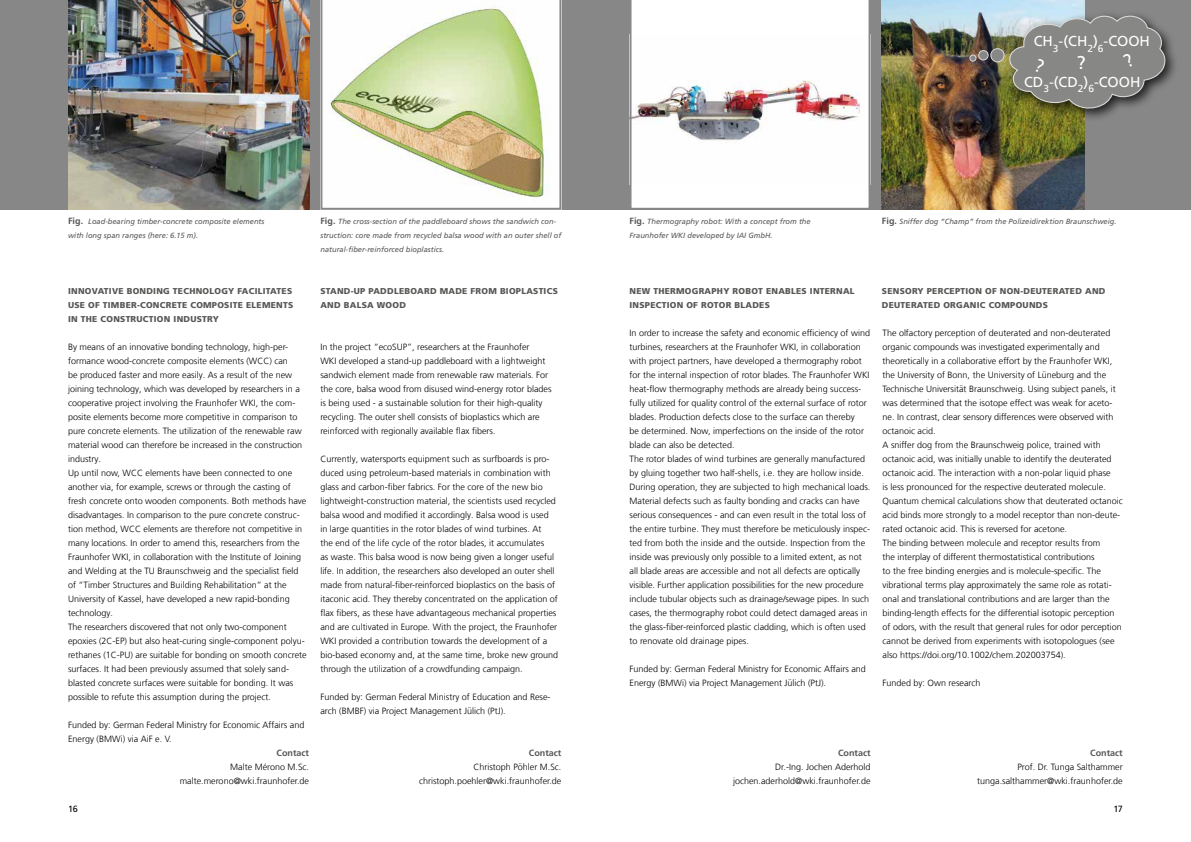
<style>
.page{position:relative;width:1191px;height:842px;background:#fff}
.page>*{position:absolute;margin:0;border:0;box-sizing:border-box;transform-origin:0 0}
.t1{font:18.5px "Frutiger LT Com";color:#fff}
.t2{font:14.4px "Frutiger LT Com";color:#fff}
.t3{font:300 9px/14px "Frutiger LT Com";color:#000}
.t4{font:700 9px "Frutiger LT Com";color:#575756}
.t5{font:9px "Frutiger LT Com";color:#000}
.t6{font:900 8.5px/14px "Frutiger LT Com";letter-spacing:.03em;color:#575756}
.t7{font:italic 7.5px/14px "Frutiger LT Com";color:#575756}
.s1{font-weight:700;font-style:normal;font-size:9px}
</style>
<div class="page">
<div style="left:0;top:0;width:595px;height:210px;background:#878787"></div>
<div style="left:595px;top:0;width:596px;height:210px;background:#878787"></div>
<svg style="left:629px;top:0;width:240px;height:208px;background:#eeebeb"></svg>
<svg style="left:320px;top:0;width:241px;height:210px;background:#dfe1c4"></svg>
<img style="left:68px;top:0;width:241px;height:210px">
<img style="left:882px;top:0;width:203px;height:210px">
<div style="left:1004px;top:11px;width:174px;height:111px;background:#000;opacity:.75"></div>
<div style="left:990px;top:49px;width:14px;height:13px;background:#878787;border-radius:50%"></div>
<div style="left:990px;top:48px;width:14px;height:14px;border:1px solid #dadada;border-radius:50%"></div>
<div style="left:978px;top:51px;width:10px;height:9px;background:#878787;border-radius:50%"></div>
<div style="left:978px;top:50px;width:10px;height:10px;border:1px solid #dadada;border-radius:50%"></div>
<svg style="left:970px;top:55px;width:6px;height:6px"></svg>
<div style="left:969px;top:55px;width:7px;height:7px;border:1px solid #dadada;border-radius:50%"></div>
<svg style="left:1008px;top:15px;width:158px;height:94px"></svg>
<h2 class="t2" style="left:1033px;top:33px;width:118px">CH<sub>3</sub>-(CH<sub>2</sub>)<sub>6</sub>-COOH</h2>
<h2 class="t2" style="left:1024px;top:73px;width:118px">CD<sub>3</sub>-(CD<sub>2</sub>)<sub>6</sub>-COOH</h2>
<h1 class="t1" style="left:1076px;top:52px;width:11px">?</h1>
<p class="t7" style="left:68px;top:214px;width:198px"><span class="s1">Fig.</span> Load-bearing timber-concrete composite elements with long span ranges (here: 6.15 m).</p>
<p class="t7" style="left:320px;top:214px;width:237px"><span class="s1">Fig.</span> The cross-section of the paddleboard shows the sandwich con-</p>
<p class="t7" style="left:882px;top:214px;width:236px"><span class="s1">Fig.</span> Sniffer dog “Champ” from the Polizeidirektion Braunschweig.</p>
<p class="t7" style="left:320px;top:228px;width:242px">struction: core made from recycled balsa wood with an outer shell of natural-fiber-reinforced bioplastics.</p>
<p class="t7" style="left:629px;top:214px;width:183px"><span class="s1">Fig.</span> Thermography robot: With a concept from the<br>Fraunhofer WKI developed by IAI GmbH.</p>
<p class="t6" style="left:68px;top:284px;width:227px">INNOVATIVE BONDING TECHNOLOGY FACILITATES<br>USE OF TIMBER-CONCRETE COMPOSITE ELEMENTS<br>IN THE CONSTRUCTION INDUSTRY</p>
<p class="t3" style="left:68px;top:340px;width:240px">By means of an innovative bonding technology, high-per&shy;formance wood-concrete composite elements (WCC) can<br>be produced faster and more easily. As a result of the new joining technology, which was developed by researchers in a cooperative project involving the Fraunhofer WKI, the com&shy;posite elements become more competitive in comparison to pure concrete elements. The utilization of the renewable raw material wood can therefore be increased in the construction industry.<br>Up until now, WCC elements have been connected to one another via, for example, screws or through the casting of fresh concrete onto wooden components. Both methods have disadvantages. In comparison to the pure concrete construc&shy;tion method, WCC elements are therefore not competitive in many locations. In order to amend this, researchers from the Fraunhofer WKI, in collaboration with the Institute of Joining and Welding at the TU Braunschweig and the specialist field of “Timber Structures and Building Rehabilitation” at the University of Kassel, have developed a new rapid-bonding technology.<br>The researchers discovered that not only two-component epoxies (2C-EP) but also heat-curing single-component polyu&shy;rethanes (1C-PU) are suitable for bonding on smooth concrete surfaces. It had been previously assumed that solely sand&shy;blasted concrete surfaces were suitable for bonding. It was possible to refute this assumption during the project.</p>
<p class="t3" style="left:68px;top:718px;width:238px">Funded by: German Federal Ministry for Economic Affairs and<br>Energy (BMWi) via AiF e. V.</p>
<p class="t4" style="left:276px;top:747px;width:34px">Contact</p>
<p class="t3" style="left:180px;top:760px;width:131px;text-align:right">Malte Mérono M.Sc. malte.merono@wki.fraunhofer.de</p>
<p class="t6" style="left:320px;top:284px;width:239px">STAND-UP PADDLEBOARD MADE FROM BIOPLASTICS<br>AND BALSA WOOD</p>
<p class="t6" style="left:882px;top:284px;width:225px">SENSORY PERCEPTION OF NON-DEUTERATED AND<br>DEUTERATED ORGANIC COMPOUNDS</p>
<p class="t3" style="left:882px;top:326px;width:241px">The olfactory perception of deuterated and non-deuterated organic compounds was investigated experimentally and theoretically in a collaborative effort by the Fraunhofer WKI, the University of Bonn, the University of Lüneburg and the Technische Universität Braunschweig. Using subject panels, it was determined that the isotope effect was weak for aceto&shy;ne. In contrast, clear sensory differences were observed with octanoic acid.<br>A sniffer dog from the Braunschweig police, trained with octanoic acid, was initially unable to identify the deuterated octanoic acid. The interaction with a non-polar liquid phase<br>is less pronounced for the respective deuterated molecule.<br>Quantum chemical calculations show that deuterated octanoic acid binds more strongly to a model receptor than non-deute&shy;rated octanoic acid. This is reversed for acetone.<br>The binding between molecule and receptor results from<br>the interplay of different thermostatistical contributions<br>to the free binding energies and is molecule-specific. The vibrational terms play approximately the same role as rotati&shy;onal and translational contributions and are larger than the binding-length effects for the differential isotopic perception of odors, with the result that general rules for odor perception cannot be derived from experiments with isotopologues (see also https://doi.org/10.1002/chem.202003754).</p>
<p class="t3" style="left:882px;top:676px;width:99px">Funded by: Own research</p>
<p class="t6" style="left:629px;top:284px;width:227px">NEW THERMOGRAPHY ROBOT ENABLES INTERNAL<br>INSPECTION OF ROTOR BLADES</p>
<p class="t3" style="left:629px;top:326px;width:242px">In order to increase the safety and economic efficiency of wind turbines, researchers at the Fraunhofer WKI, in collaboration with project partners, have developed a thermography robot for the internal inspection of rotor blades. The Fraunhofer WKI heat-flow thermography methods are already being success&shy;fully utilized for quality control of the external surface of rotor blades. Production defects close to the surface can thereby<br>be determined. Now, imperfections on the inside of the rotor blade can also be detected.<br>The rotor blades of wind turbines are generally manufactured by gluing together two half-shells, i.e. they are hollow inside.<br>During operation, they are subjected to high mechanical loads.<br>Material defects such as faulty bonding and cracks can have serious consequences - and can even result in the total loss of the entire turbine. They must therefore be meticulously inspec&shy;ted from both the inside and the outside. Inspection from the inside was previously only possible to a limited extent, as not all blade areas are accessible and not all defects are optically visible. Further application possibilities for the new procedure include tubular objects such as drainage/sewage pipes. In such cases, the thermography robot could detect damaged areas in the glass-fiber-reinforced plastic cladding, which is often used to renovate old drainage pipes.</p>
<p class="t3" style="left:629px;top:662px;width:238px">Funded by: German Federal Ministry for Economic Affairs and<br>Energy (BMWi) via Project Management Jülich (PtJ).</p>
<p class="t3" style="left:320px;top:340px;width:233px">In the project “ecoSUP”, researchers at the Fraunhofer<br>WKI developed a stand-up paddleboard with a lightweight sandwich element made from renewable raw materials. For the core, balsa wood from disused wind-energy rotor blades is being used - a sustainable solution for their high-quality recycling. The outer shell consists of bioplastics which are reinforced with regionally available flax fibers.</p>
<p class="t3" style="left:320px;top:452px;width:239px">Currently, watersports equipment such as surfboards is pro&shy;duced using petroleum-based materials in combination with glass and carbon-fiber fabrics. For the core of the new bio lightweight-construction material, the scientists used recycled balsa wood and modified it accordingly. Balsa wood is used<br>in large quantities in the rotor blades of wind turbines. At<br>the end of the life cycle of the rotor blades, it accumulates<br>as waste. This balsa wood is now being given a longer useful life. In addition, the researchers also developed an outer shell made from natural-fiber-reinforced bioplastics on the basis of itaconic acid. They thereby concentrated on the application of flax fibers, as these have advantageous mechanical properties and are cultivated in Europe. With the project, the Fraunhofer WKI provided a contribution towards the development of a bio-based economy and, at the same time, broke new ground through the utilization of a crowdfunding campaign.</p>
<p class="t3" style="left:320px;top:690px;width:232px">Funded by: German Federal Ministry of Education and Rese&shy;arch (BMBF) via Project Management Jülich (PtJ).</p>
<p class="t4" style="left:529px;top:747px;width:34px">Contact</p>
<p class="t3" style="left:419px;top:760px;width:144px;text-align:right">Christoph Pöhler M.Sc. christoph.poehler@wki.fraunhofer.de</p>
<p class="t4" style="left:838px;top:747px;width:34px">Contact</p>
<p class="t3" style="left:733px;top:760px;width:139px;text-align:right">Dr.-Ing. Jochen Aderhold jochen.aderhold@wki.fraunhofer.de</p>
<p class="t4" style="left:1090px;top:747px;width:34px">Contact</p>
<p class="t3" style="left:977px;top:760px;width:147px;text-align:right">Prof. Dr. Tunga Salthammer tunga.salthammer@wki.fraunhofer.de</p>
<p class="t5" style="left:68px;top:803px;width:11px">16</p>
<p class="t5" style="left:1113px;top:803px;width:11px">17</p>
</div>
